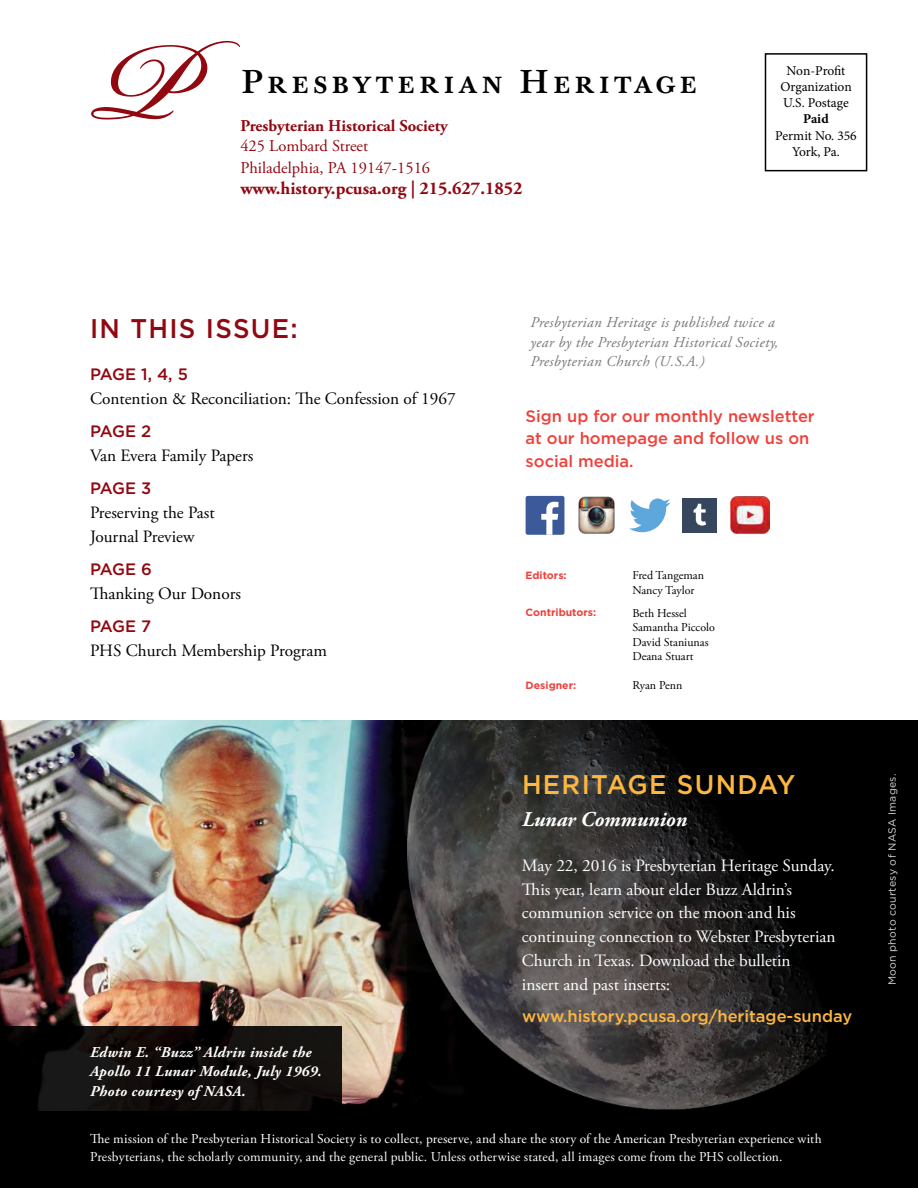
<style>
.page{position:relative;width:918px;height:1188px;background:#fff}
.page>*{position:absolute;margin:0;border:0;box-sizing:border-box;transform-origin:0 0}
.t1{font:500 32.55px "Baskerville 10 Pro";letter-spacing:.115em;color:#000}
.t2{font:500 27px "Gotham";letter-spacing:.05em;color:#fdb740;scale:.96 1}
.t3{font:500 27px "Gotham";letter-spacing:.05em;color:#910811;scale:.96 1}
.t4{font:italic 700 21px "Adobe Garamond Pro";color:#fff}
.t5{font:700 18px "Adobe Garamond Pro";color:#910811}
.t6{font:17.25px/24px "Adobe Garamond Pro";color:#fff}
.t7{font:17.25px/24px "Adobe Garamond Pro";color:#000}
.t8{font:500 16.5px/22.5px "Gotham";color:#ef413a}
.t9{font:16.5px/21.6px "Adobe Garamond Pro";color:#910811}
.t10{font:500 16.5px "Gotham";color:#fdb740}
.t11{font:700 16.5px "Adobe Garamond Pro";color:#910811}
.t12{font:500 16.5px "Gotham";letter-spacing:-.045em;color:#910811}
.t13{font:italic 15px/19.5px "Adobe Garamond Pro";letter-spacing:.025em;color:#77787b}
.t14{font:italic 700 15px/19.5px "Adobe Garamond Pro";letter-spacing:.025em;color:#fff}
.t15{font:13.5px/18px "Adobe Garamond Pro";letter-spacing:.01em;color:#fff}
.t16{font:13.5px/16.2px "Minion Pro";letter-spacing:-.005em;color:#000;text-align:center}
.t17{font:700 13.5px "Minion Pro";color:#000}
.t18{font:12px/14.4px "Adobe Garamond Pro";color:#000}
.t19{font:700 10.5px "Gotham";color:#ef413a}
.t20{font:10.5px "Gotham";letter-spacing:.025em;color:#fff}
</style>
<div class="page">
<div style="left:0;top:1111px;width:918px;height:77px;background:#000"></div>
<svg style="left:91px;top:41px;width:149px;height:79px"></svg>
<img style="left:0;top:720px;width:408px;height:391px">
<div style="left:765px;top:53px;width:102px;height:118px;border:2px solid #000"></div>
<svg style="left:0;top:1027px;width:342px;height:84px;background:#0f0b0a"></svg>
<img style="left:408px;top:720px;width:510px;height:391px">
<img style="left:578px;top:496px;width:37px;height:38px">
<svg style="left:629px;top:498px;width:41px;height:34px"></svg>
<img style="left:730px;top:496px;width:39px;height:38px">
<div style="left:682px;top:498px;width:35px;height:35px;background:#35465d"></div>
<svg style="left:694px;top:504px;width:12px;height:22px"></svg>
<div style="left:526px;top:496px;width:38px;height:39px;background:#3c5a99;border-radius:2px"></div>
<svg style="left:541px;top:502px;width:17px;height:33px"></svg>
<h1 class="t1" style="left:241px;top:62px;width:458px">Presbyterian Heritage</h1>
<p class="t11" style="left:240px;top:116px;width:209px">Presbyterian Historical Society</p>
<p class="t9" style="left:240px;top:136px;width:191px">425 Lombard Street<br>Philadelphia, PA 19147-1516</p>
<h3 class="t5" style="left:240px;top:178px;width:284px">www.history.pcusa.org | 215.627.1852</h3>
<p class="t16" style="left:780px;top:62px;width:73px">Non-Profit<br>Organization<br>U.S. Postage</p>
<p class="t17" style="left:803px;top:110px;width:27px">Paid</p>
<p class="t16" style="left:775px;top:127px;width:83px">Permit No. 356<br>York, Pa.</p>
<h2 class="t3" style="left:90px;top:311px;width:218px">IN THIS ISSUE:</h2>
<p class="t12" style="left:90px;top:363px;width:99px">PAGE 1, 4, 5</p>
<p class="t7" style="left:90px;top:387px;width:367px">Contention &amp; Reconciliation: The Confession of 1967</p>
<p class="t12" style="left:90px;top:420px;width:63px">PAGE 2</p>
<p class="t7" style="left:90px;top:444px;width:165px">Van Evera Family Papers</p>
<p class="t12" style="left:90px;top:477px;width:63px">PAGE 3</p>
<p class="t7" style="left:90px;top:501px;width:126px">Preserving the Past<br>Journal Preview</p>
<p class="t12" style="left:90px;top:558px;width:63px">PAGE 6</p>
<p class="t7" style="left:90px;top:582px;width:153px">Thanking Our Donors</p>
<p class="t12" style="left:90px;top:615px;width:63px">PAGE 7</p>
<p class="t7" style="left:90px;top:639px;width:239px">PHS Church Membership Program</p>
<p class="t14" style="left:90px;top:1042px;width:233px">Edwin E. “Buzz” Aldrin inside the<br>Apollo 11 Lunar Module, July 1969.<br>Photo courtesy of NASA.</p>
<p class="t13" style="left:530px;top:313px;width:249px">Presbyterian Heritage is published twice a year by the Presbyterian Historical Society,<br>Presbyterian Church (U.S.A.)</p>
<p class="t8" style="left:526px;top:405px;width:291px">Sign up for our monthly newsletter at our homepage and follow us on social media.</p>
<p class="t19" style="left:526px;top:568px;width:43px">Editors:</p>
<p class="t19" style="left:526px;top:606px;width:72px">Contributors:</p>
<p class="t19" style="left:526px;top:678px;width:52px">Designer:</p>
<p class="t18" style="left:632px;top:569px;width:73px">Fred Tangeman<br>Nancy Taylor</p>
<p class="t18" style="left:632px;top:607px;width:84px">Beth Hessel<br>Samantha Piccolo<br>David Staniunas<br>Deana Stuart</p>
<p class="t18" style="left:632px;top:679px;width:52px">Ryan Penn</p>
<h2 class="t2" style="left:522px;top:767px;width:286px">HERITAGE SUNDAY</h2>
<h3 class="t4" style="left:522px;top:807px;width:167px">Lunar Communion</h3>
<p class="t6" style="left:522px;top:854px;width:315px">May 22, 2016 is Presbyterian Heritage Sunday.<br>This year, learn about elder Buzz Aldrin’s communion service on the moon and his continuing connection to Webster Presbyterian Church in Texas. Download the bulletin<br>insert and past inserts:</p>
<p class="t10" style="left:522px;top:1005px;width:332px">www.history.pcusa.org/heritage-sunday</p>
<p class="t15" style="left:90px;top:1130px;width:733px">The mission of the Presbyterian Historical Society is to collect, preserve, and share the story of the American Presbyterian experience with<br>Presbyterians, the scholarly community, and the general public. Unless otherwise stated, all images come from the PHS collection.</p>
<p class="t20" style="left:885px;top:985px;width:213px;rotate:-90deg">Moon photo courtesy of NASA Images.</p>
</div>
